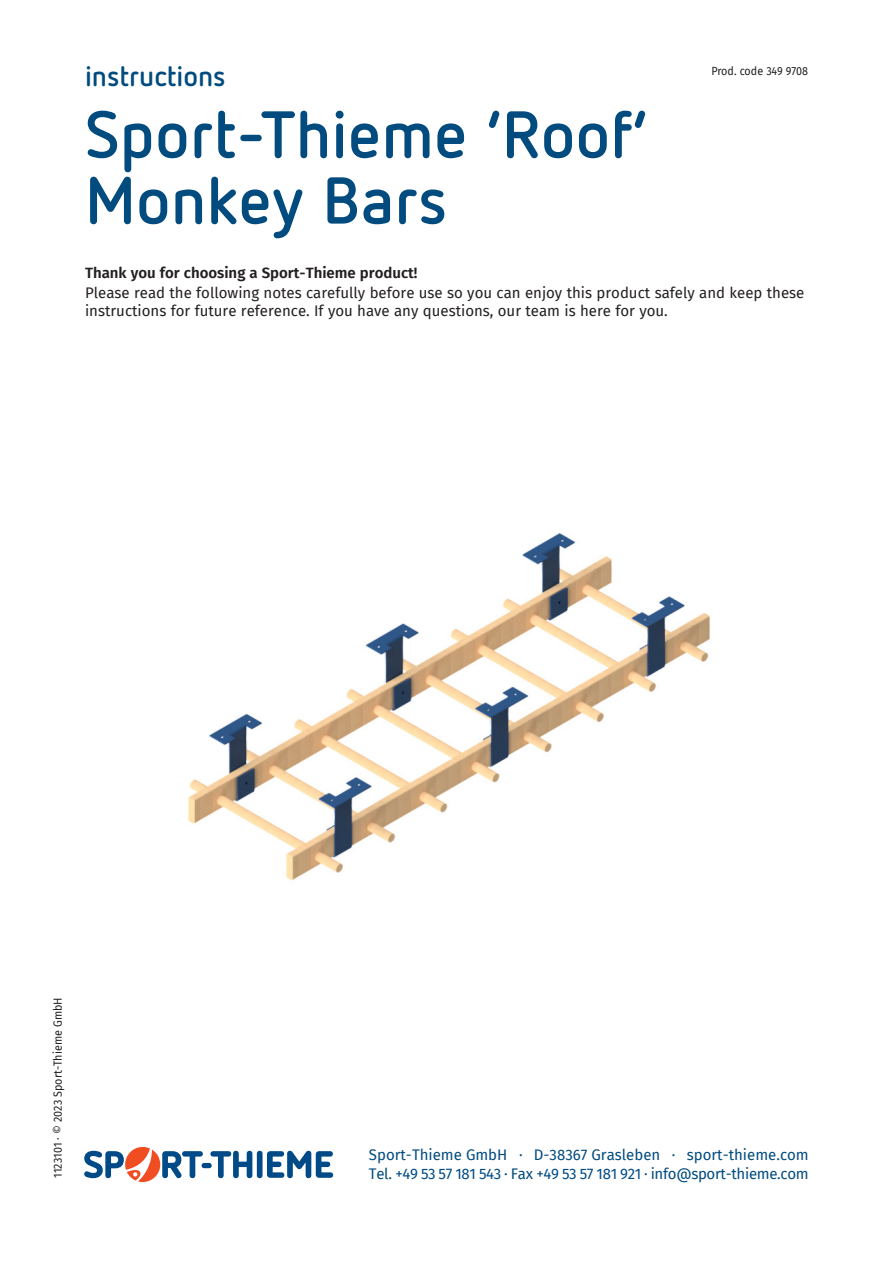
<style>
.page{position:relative;width:893px;height:1263px;background:#fff}
.page>*{position:absolute;margin:0;border:0;box-sizing:border-box;transform-origin:0 0}
.Überschrift{font:700 66px/66px "Netto Pro";color:#014b7e}
.t1{font:700 27.9px "Netto Pro";color:#014b7e}
.Fließtext{font:15px "Fira Sans";color:#231f20}
.t2{font:15px "Fira Sans";letter-spacing:-.02em;color:#014b7e}
.t3{font:15px "Fira Sans";color:#014b7e}
.Fließtext_fett{font:600 15px "Fira Sans";color:#231f20}
.t4{font:11.55px "Fira Sans";color:#231f20;scale:.93 1}
.s1{color:#004b87}
</style>
<div class="page">
<svg style="left:84px;top:1147px;width:249px;height:35px"></svg>
<img style="left:188px;top:533px;width:523px;height:348px">
<h2 class="t1" style="left:85px;top:57px;width:142px">instructions</h2>
<p class="Überschrift" style="left:85px;top:98px;width:564px">Sport-Thieme ‘Roof’<br>Monkey Bars</p>
<p class="t4" style="left:711px;top:62px;width:105px">Prod. code 349 9708</p>
<p class="Fließtext_fett" style="left:85px;top:260px;width:334px">Thank you for choosing a Sport-Thieme product!</p>
<p class="Fließtext" style="left:85px;top:281px;width:721px">Please read the following notes carefully before use so you can enjoy this product safely and keep these</p>
<p class="Fließtext" style="left:85px;top:299px;width:584px">instructions for future reference. If you have any questions, our team is here for you.</p>
<p class="t4" style="left:49px;top:1178px;width:196px;rotate:-90deg">1123101 · © 2023 Sport-Thieme GmbH</p>
<p class="t3" style="left:369px;top:1143px;width:441px">Sport-Thieme GmbH · D-38367 Grasleben · sport-thieme.com</p>
<p class="t2" style="left:369px;top:1162px;width:441px">Tel. <span class="s1">+49 53 57 181 543</span> · Fax <span class="s1">+49 53 57 181 921</span> · info@sport-thieme.com</p>
</div>
